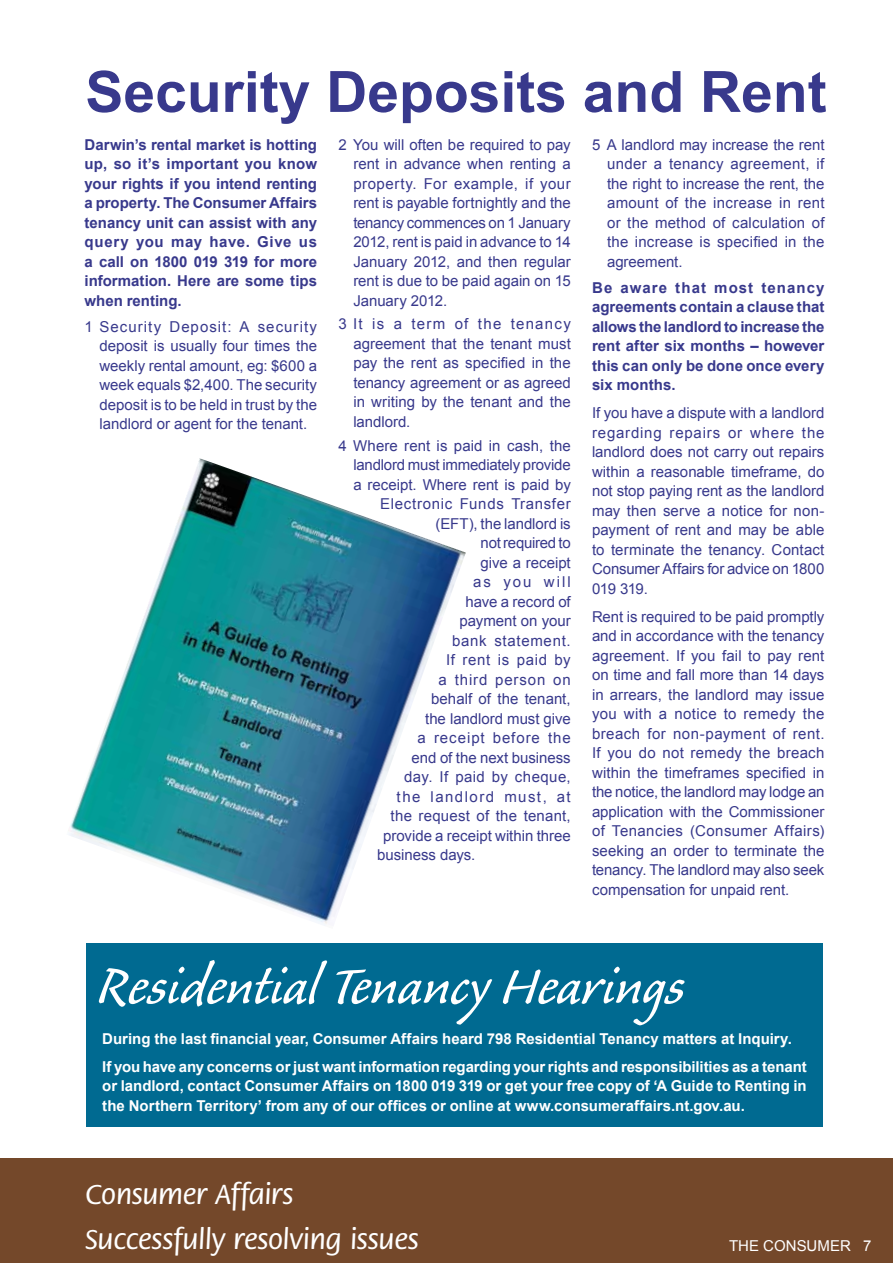
<style>
.page{position:relative;width:893px;height:1263px;background:#fff}
.page>*{position:absolute;margin:0;border:0;box-sizing:border-box;transform-origin:0 0}
.t1{font:69px "Caliban Std";color:#fff}
.t2{font:700 57px "Arial";color:#38398c}
.t3{font:500 30px/45px "Flora Std";letter-spacing:-.015em;color:#fff}
.t4{font:15px/19.5px "Arial";color:#38398c;text-align:justify}
.t5{font:700 15px/19.5px "Arial";color:#38398c;text-align:justify}
.t6{font:700 15px/28px "Arial";letter-spacing:-.005em;color:#fff}
.t7{font:15px "Arial";letter-spacing:.045em;color:#38398c}
.t8{font:15px "Arial";letter-spacing:.025em;color:#38398c}
.t9{font:15px "Arial";letter-spacing:.095em;color:#38398c}
.t10{font:15px "Arial";letter-spacing:.065em;color:#38398c}
.t11{font:15px "Arial";letter-spacing:.055em;color:#38398c}
.t12{font:15px "Arial";letter-spacing:-.02em;color:#38398c}
.t13{font:15px "Arial";color:#fff}
.t14{font:15px "Arial";letter-spacing:.135em;color:#38398c}
</style>
<div class="page">
<div style="left:0;top:1159px;width:893px;height:104px;background:#74482a"></div>
<div style="left:86px;top:944px;width:737px;height:183px;background:#006a91"></div>
<img style="left:68px;top:458px;width:398px;height:466px">
<h2 class="t2" style="left:85px;top:60px;width:743px">Security Deposits and Rent</h2>
<p class="t5" style="left:85px;top:135px;width:234px">Darwin’s rental market is hotting up, so it’s important you know your rights if you intend renting a property. The Consumer Affairs tenancy unit can assist with any query you may have. Give us a call on 1800 019 319 for more information. Here are some tips when renting.</p>
<p class="t4" style="left:100px;top:316px;width:219px;text-indent:-15px">1 Security Deposit: A security deposit is usually four times the weekly rental amount, eg: $600 a week equals $2,400. The security deposit is to be held in trust by the landlord or agent for the tenant.</p>
<p class="t4" style="left:353px;top:135px;width:219px;text-indent:-15px">2 You will often be required to pay rent in advance when renting a property. For example, if your rent is payable fortnightly and the tenancy commences on 1 January 2012, rent is paid in advance to 14<br>January 2012, and then regular rent is due to be paid again on 15<br>January 2012.</p>
<p class="t4" style="left:353px;top:314px;width:219px;text-indent:-15px">3 It is a term of the tenancy agreement that the tenant must pay the rent as specified in the tenancy agreement or as agreed in writing by the tenant and the landlord.</p>
<p class="t4" style="left:338px;top:436px;width:234px">4 Where rent is paid in cash, the</p>
<p class="t4" style="left:353px;top:455px;width:219px">landlord must immediately provide</p>
<p class="t4" style="left:353px;top:475px;width:219px">a receipt. Where rent is paid by</p>
<p class="t7" style="left:380px;top:495px;width:192px">Electronic Funds Transfer</p>
<p class="t4" style="left:436px;top:514px;width:137px">(EFT), the landlord is</p>
<p class="t12" style="left:481px;top:534px;width:92px">not required to</p>
<p class="t4" style="left:481px;top:553px;width:92px">give a receipt</p>
<p class="t14" style="left:473px;top:573px;width:99px">as you will</p>
<p class="t4" style="left:466px;top:592px;width:107px">have a record of</p>
<p class="t4" style="left:460px;top:611px;width:113px">payment on your</p>
<p class="t7" style="left:452px;top:632px;width:120px">bank statement.</p>
<p class="t7" style="left:446px;top:651px;width:126px">If rent is paid by</p>
<p class="t11" style="left:439px;top:671px;width:134px">a third person on</p>
<p class="t4" style="left:431px;top:689px;width:141px">behalf of the tenant,</p>
<p class="t4" style="left:425px;top:709px;width:147px">the landlord must give</p>
<p class="t10" style="left:418px;top:729px;width:155px">a receipt before the</p>
<p class="t4" style="left:412px;top:748px;width:161px">end of the next business</p>
<p class="t8" style="left:404px;top:768px;width:168px">day. If paid by cheque,</p>
<p class="t9" style="left:397px;top:788px;width:176px">the landlord must, at</p>
<p class="t4" style="left:391px;top:806px;width:182px">the request of the tenant,</p>
<p class="t4" style="left:383px;top:826px;width:189px">provide a receipt within three</p>
<p class="t4" style="left:377px;top:845px;width:100px">business days.</p>
<p class="t4" style="left:607px;top:135px;width:219px;text-indent:-15px">5 A landlord may increase the rent under a tenancy agreement, if the right to increase the rent, the amount of the increase in rent or the method of calculation of the increase is specified in the agreement.</p>
<p class="t5" style="left:592px;top:277px;width:234px">Be aware that most tenancy agreements contain a clause that allows the landlord to increase the rent after six months – however this can only be done once every six months.</p>
<p class="t4" style="left:592px;top:403px;width:234px">If you have a dispute with a landlord regarding repairs or where the landlord does not carry out repairs within a reasonable timeframe, do not stop paying rent as the landlord may then serve a notice for non&shy;payment of rent and may be able to terminate the tenancy. Contact Consumer Affairs for advice on 1800<br>019 319.</p>
<p class="t4" style="left:592px;top:607px;width:234px">Rent is required to be paid promptly and in accordance with the tenancy agreement. If you fail to pay rent on time and fall more than 14 days in arrears, the landlord may issue you with a notice to remedy the breach for non-payment of rent.<br>If you do not remedy the breach within the timeframes specified in the notice, the landlord may lodge an application with the Commissioner of Tenancies (Consumer Affairs) seeking an order to terminate the tenancy. The landlord may also seek compensation for unpaid rent.</p>
<h1 class="t1" style="left:97px;top:951px;width:589px">Residential Tenancy Hearings</h1>
<p class="t6" style="left:102px;top:1024px;width:706px">During the last financial year, Consumer Affairs heard 798 Residential Tenancy matters at Inquiry.<br>If you have any concerns orjust want information regarding your rights and responsibilities as a tenant</p>
<p class="t6" style="left:102px;top:1076px;width:706px;line-height:19.5px">or landlord, contact Consumer Affairs on 1800 019 319 or get your free copy of ‘A Guide to Renting in the Northern Territory’ from any of our offices or online at www.consumeraffairs.nt.gov.au.</p>
<h3 class="t3" style="left:85px;top:1173px;width:335px">Consumer Affairs<br>Successfully resolving issues</h3>
<p class="t13" style="left:729px;top:1237px;width:144px">THE CONSUMER 7</p>
</div>
